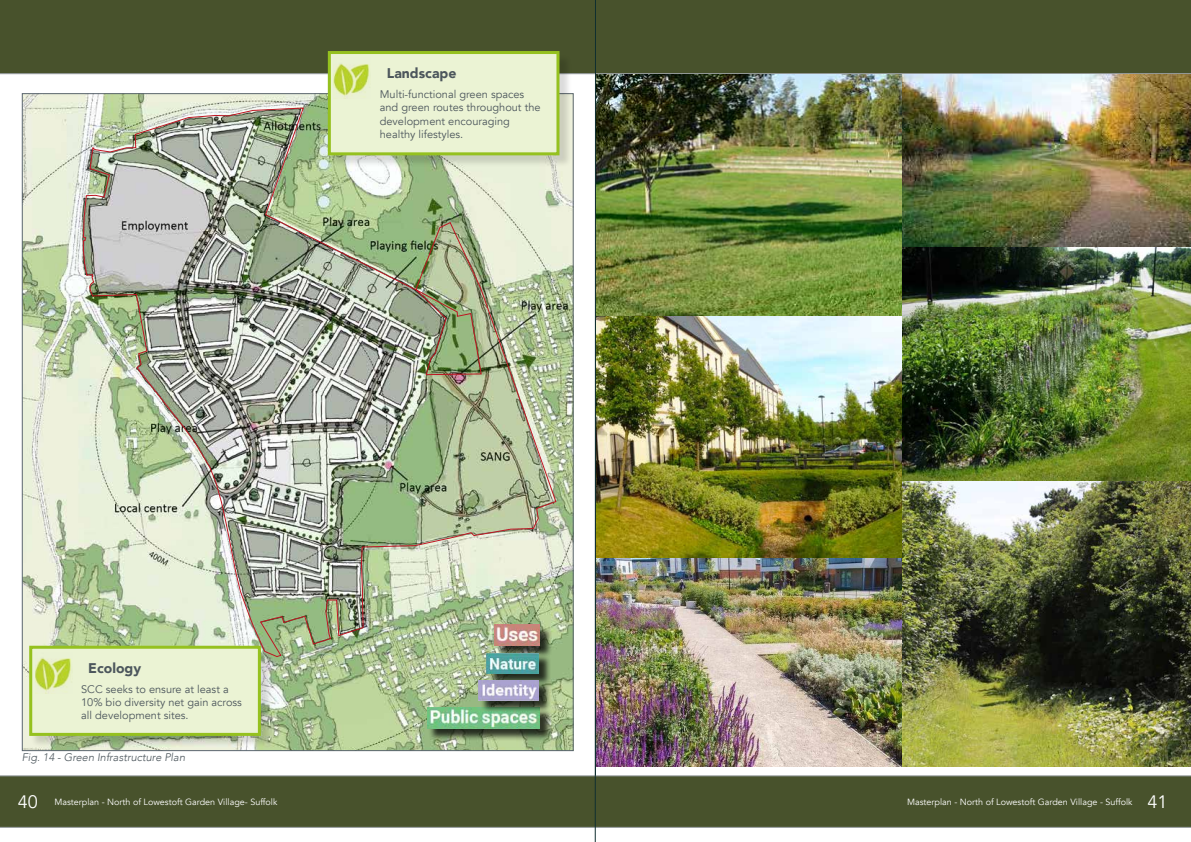
<style>
.page{position:relative;width:1191px;height:842px;background:#fff}
.page>*{position:absolute;margin:0;border:0;box-sizing:border-box;transform-origin:0 0}
.t1{font:900 14px "Avenir";color:#4c565c}
.t2{font:11px/13.2px "Avenir";color:#4c565c}
.t3{font:italic 300 11px "Avenir";color:#4c565c}
.t4{font:9px "Avenir";color:#fff}
.s1{font-size:18px}
</style>
<div class="page">
<svg style="left:0;top:775px;width:1191px;height:53px;background:#4c5632"></svg>
<div style="left:0;top:0;width:1191px;height:74px;background:#48522c"></div>
<hr style="left:595px;top:0;width:1px;height:842px;background:#102f30">
<img style="left:24px;top:95px;width:547px;height:654px">
<img style="left:901px;top:247px;width:290px;height:519px">
<img style="left:901px;top:75px;width:290px;height:171px">
<img style="left:596px;top:75px;width:305px;height:691px">
<div style="left:428px;top:708px;width:124px;height:33px;background:#000;opacity:.75"></div>
<img style="left:427px;top:707px;width:113px;height:22px">
<div style="left:488px;top:655px;width:63px;height:31px;background:#000;opacity:.75"></div>
<img style="left:487px;top:658px;width:51px;height:16px">
<div style="left:480px;top:681px;width:71px;height:32px;background:#000;opacity:.75"></div>
<img style="left:478px;top:680px;width:60px;height:21px">
<img style="left:82px;top:107px;width:475px;height:551px">
<div style="left:329px;top:54px;width:243px;height:114px;background:#000;opacity:.75"></div>
<div style="left:328px;top:53px;width:231px;height:102px;background:#ebf3d4;border:3px solid #95c11f"></div>
<div style="left:31px;top:649px;width:242px;height:99px;background:#000;opacity:.75"></div>
<div style="left:29px;top:647px;width:232px;height:89px;background:#ebf3d4;border:3px solid #95c11f"></div>
<p class="t1" style="left:387px;top:61px;width:71px">Landscape</p>
<p class="t2" style="left:380px;top:88px;width:162px">Multi-functional green spaces and green routes throughout the development encouraging healthy lifestyles.</p>
<p class="t1" style="left:88px;top:656px;width:54px">Ecology</p>
<p class="t2" style="left:81px;top:683px;width:162px">SCC seeks to ensure at least a<br>10% bio diversity net gain across all development sites.</p>
<p class="t3" style="left:22px;top:751px;width:165px">Fig. 14 - Green Infrastructure Plan</p>
<p class="t4" style="left:18px;top:796px;width:261px"><span class="s1">40</span> Masterplan - North of Lowestoft Garden Village- Suffolk</p>
<p class="t4" style="left:907px;top:796px;width:262px">Masterplan - North of Lowestoft Garden Village - Suffolk <span class="s1">41</span></p>
</div>
